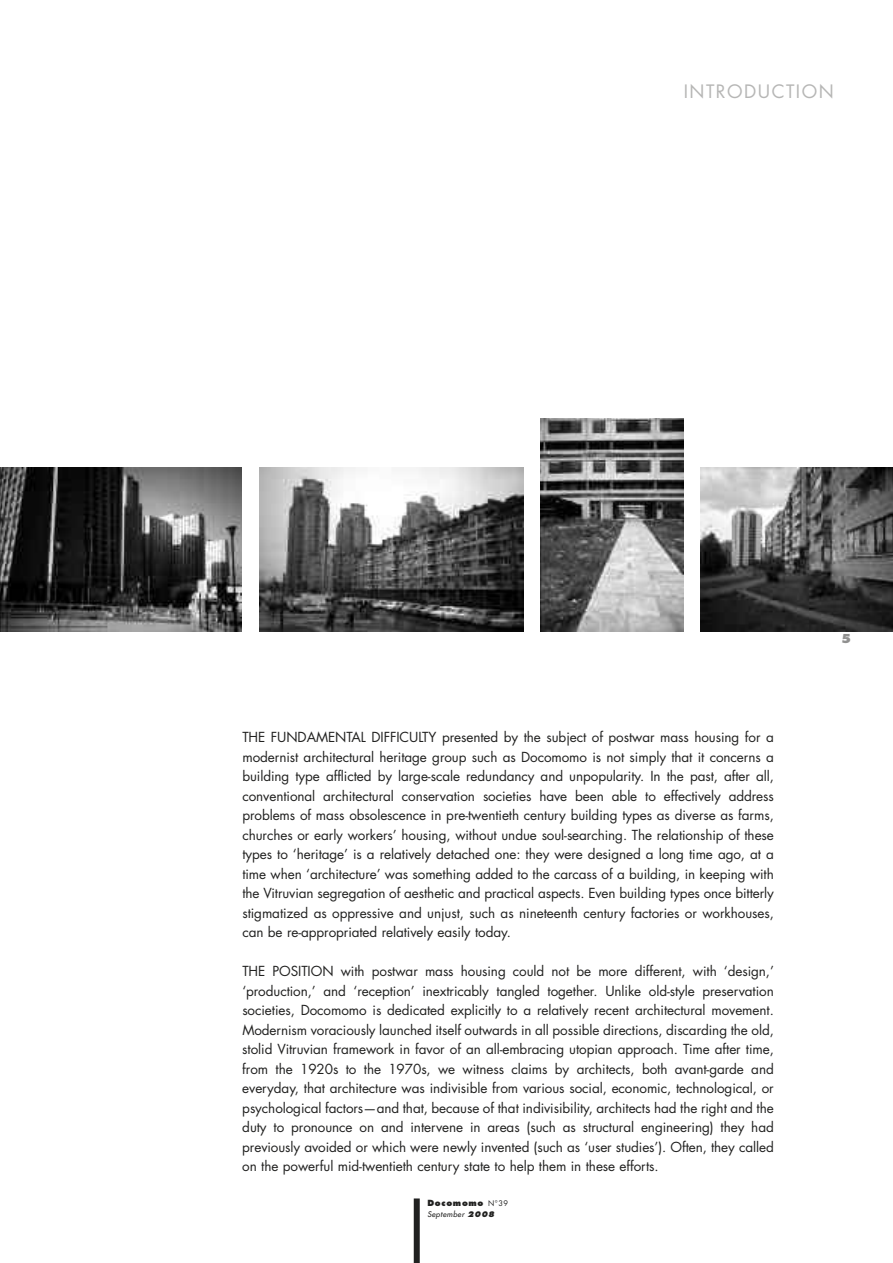
<style>
.page{position:relative;width:893px;height:1263px;background:#fff}
.page>*{position:absolute;margin:0;border:0;box-sizing:border-box;transform-origin:0 0}
.t1{font:18px "Futura";letter-spacing:.08em;color:#b6b6b5}
.t2{font:13.5px/19.5px "Futura";letter-spacing:-.005em;color:#212120;text-align:justify}
.t3{font:800 12px "Futura";color:#90908f}
.t4{font:800 8.25px "Futura";letter-spacing:.085em;color:#212120}
.t5{font:italic 7.5px "Futura";letter-spacing:.06em;color:#212120}
.s1{font-weight:400;font-size:7.5px}
.s2{font-weight:800}
</style>
<div class="page">
<div style="left:414px;top:1198px;width:6px;height:65px;background:#212120"></div>
<img style="left:540px;top:418px;width:144px;height:213px">
<img style="left:0;top:468px;width:242px;height:163px">
<img style="left:260px;top:468px;width:264px;height:163px">
<img style="left:701px;top:468px;width:192px;height:163px">
<h1 class="t1" style="left:684px;top:83px;width:152px">INTRODUCTION</h1>
<p class="t2" style="left:242px;top:728px;width:533px">THE FUNDAMENTAL DIFFICULTY presented by the subject of postwar mass housing for a modernist architectural heritage group such as Docomomo is not simply that it concerns a building type afflicted by large-scale redundancy and unpopularity. In the past, after all, conventional architectural conservation societies have been able to effectively address problems of mass obsolescence in pre-twentieth century building types as diverse as farms, churches or early workers’ housing, without undue soul-searching. The relationship of these types to ‘heritage’ is a relatively detached one: they were designed a long time ago, at a time when ‘architecture’ was something added to the carcass of a building, in keeping with the Vitruvian segregation of aesthetic and practical aspects. Even building types once bitterly stigmatized as oppressive and unjust, such as nineteenth century factories or workhouses, can be re-appropriated relatively easily today.</p>
<p class="t2" style="left:242px;top:962px;width:533px">THE POSITION with postwar mass housing could not be more different, with ‘design,’ ‘production,’ and ‘reception’ inextricably tangled together. Unlike old-style preservation societies, Docomomo is dedicated explicitly to a relatively recent architectural movement.<br>Modernism voraciously launched itself outwards in all possible directions, discarding the old, stolid Vitruvian framework in favor of an all-embracing utopian approach. Time after time, from the 1920s to the 1970s, we witness claims by architects, both avant-garde and everyday, that architecture was indivisible from various social, economic, technological, or psychological factors—and that, because of that indivisibility, architects had the right and the duty to pronounce on and intervene in areas (such as structural engineering) they had previously avoided or which were newly invented (such as ‘user studies’). Often, they called on the powerful mid-twentieth century state to help them in these efforts.</p>
<p class="t4" style="left:427px;top:1200px;width:82px">Docomomo <span class="s1">N°39</span></p>
<p class="t5" style="left:427px;top:1210px;width:69px">September <span class="s2">2008</span></p>
<p class="t3" style="left:841px;top:633px;width:11px">5</p>
</div>
